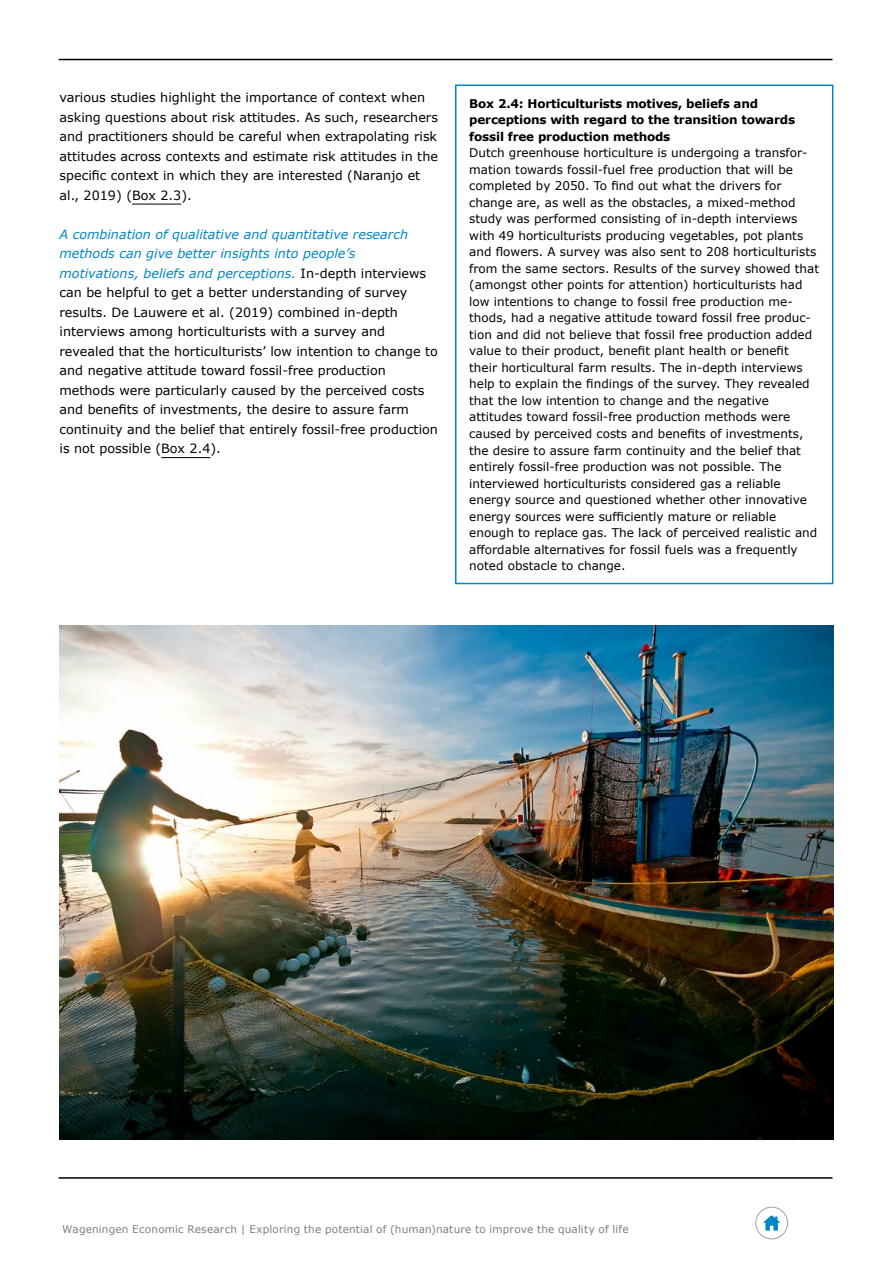
<style>
.page{position:relative;width:893px;height:1263px;background:#fff}
.page>*{position:absolute;margin:0;border:0;box-sizing:border-box;transform-origin:0 0}
.t1{font:12.75px/19.5px "Verdana";color:#000}
.t2{font:12px/16.5px "Verdana";color:#000}
.t3{font:700 12px/16.5px "Verdana";letter-spacing:-.015em;color:#000}
.t4{font:10.5px "Verdana";letter-spacing:.015em;color:#867d77}
.s1{font-style:italic;color:#0085c5}
</style>
<div class="page">
<hr style="left:59px;top:1177px;width:773px;height:2px;background:#000">
<hr style="left:59px;top:59px;width:773px;height:1px;background:#000">
<hr style="left:132px;top:204px;width:49px;height:1px;background:#000">
<hr style="left:161px;top:457px;width:49px;height:1px;background:#000">
<div style="left:455px;top:85px;width:378px;height:499px;border:2px solid #0085c5"></div>
<img style="left:60px;top:625px;width:773px;height:514px">
<svg style="left:763px;top:1215px;width:17px;height:16px"></svg>
<div style="left:755px;top:1207px;width:33px;height:32px;border:1px solid #aa9e96;border-radius:50%"></div>
<p class="t1" style="left:60px;top:88px;width:380px">various studies highlight the importance of context when asking questions about risk attitudes. As such, researchers and practitioners should be careful when extrapolating risk attitudes across contexts and estimate risk attitudes in the specific context in which they are interested (Naranjo et al., 2019) (Box 2.3).</p>
<p class="t1" style="left:60px;top:224px;width:380px"><span class="s1">A combination of qualitative and quantitative research methods can give better insights into people’s motivations, beliefs and perceptions.</span> In-depth interviews can be helpful to get a better understanding of survey results. De Lauwere et al. (2019) combined in-depth interviews among horticulturists with a survey and revealed that the horticulturists’ low intention to change to and negative attitude toward fossil-free production methods were particularly caused by the perceived costs and benefits of investments, the desire to assure farm continuity and the belief that entirely fossil-free production is not possible (Box 2.4).</p>
<p class="t3" style="left:469px;top:95px;width:327px">Box 2.4: Horticulturists motives, beliefs and perceptions with regard to the transition towards fossil free production methods</p>
<p class="t2" style="left:469px;top:145px;width:351px">Dutch greenhouse horticulture is undergoing a transfor&shy;mation towards fossil-fuel free production that will be completed by 2050. To find out what the drivers for change are, as well as the obstacles, a mixed-method study was performed consisting of in-depth interviews with 49 horticulturists producing vegetables, pot plants and flowers. A survey was also sent to 208 horticulturists from the same sectors. Results of the survey showed that (amongst other points for attention) horticulturists had low intentions to change to fossil free production me&shy;thods, had a negative attitude toward fossil free produc&shy;tion and did not believe that fossil free production added value to their product, benefit plant health or benefit their horticultural farm results. The in-depth interviews help to explain the findings of the survey. They revealed that the low intention to change and the negative attitudes toward fossil-free production methods were caused by perceived costs and benefits of investments, the desire to assure farm continuity and the belief that entirely fossil-free production was not possible. The interviewed horticulturists considered gas a reliable energy source and questioned whether other innovative energy sources were sufficiently mature or reliable enough to replace gas. The lack of perceived realistic and affordable alternatives for fossil fuels was a frequently noted obstacle to change.</p>
<p class="t4" style="left:62px;top:1222px;width:568px">Wageningen Economic Research | Exploring the potential of (human)nature to improve the quality of life</p>
</div>
